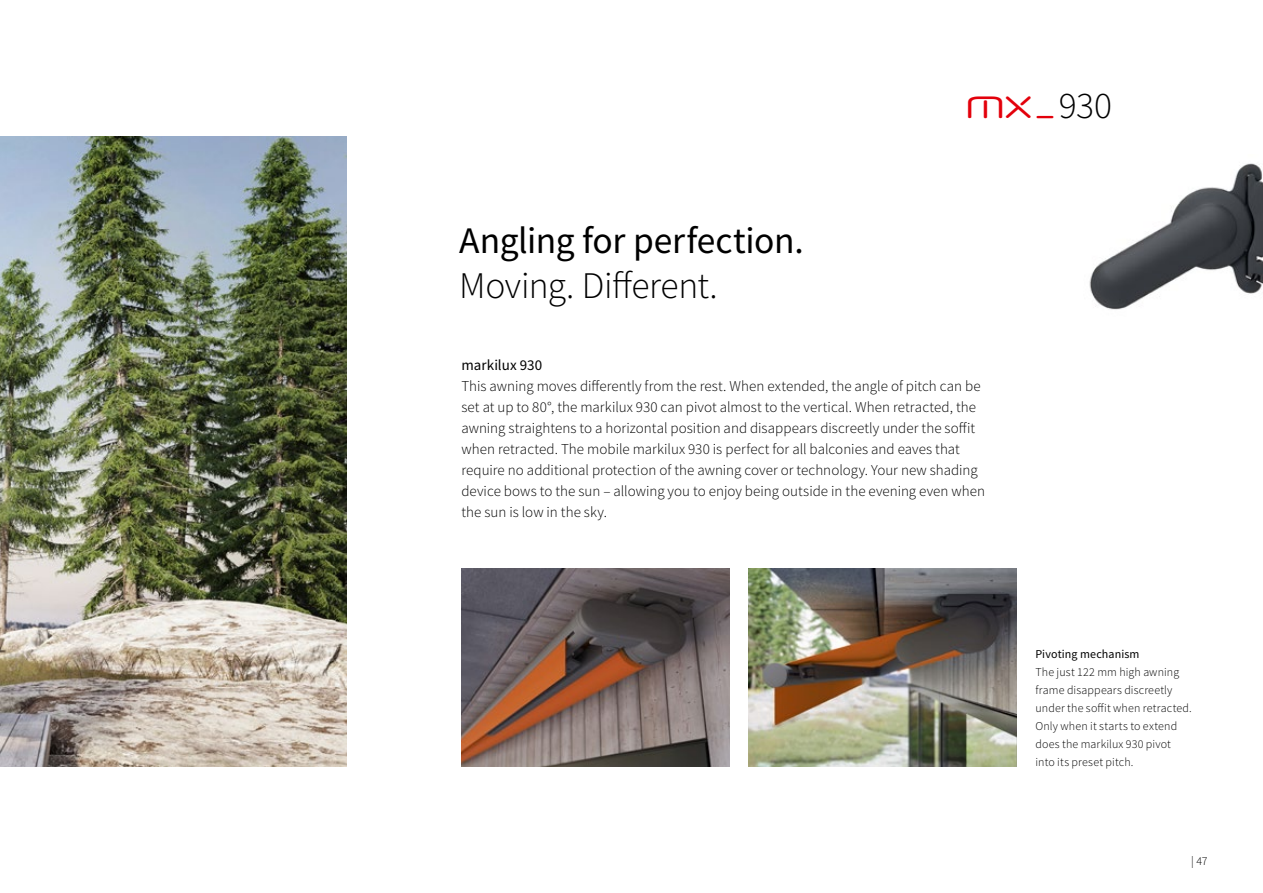
<style>
.page{position:relative;width:1263px;height:893px;background:#fff}
.page>*{position:absolute;margin:0;border:0;box-sizing:border-box;transform-origin:0 0}
.t1{font:37.5px "Source Sans Pro";letter-spacing:-.01em;color:#000}
.t2{font:300 37.5px "Source Sans Pro";letter-spacing:-.015em;color:#000}
.t3{font:30px "Neuropol Nova Rg";color:#e3000b}
.t4{font:300 15px/21px "Source Sans Pro";color:#000}
.t5{font:15px "Source Sans Pro";color:#000}
.t6{font:300 12px/18px "Source Sans Pro";letter-spacing:.015em;color:#000}
.t7{font:12px "Source Sans Pro";letter-spacing:.01em;color:#000}
.s1{font-family:"Source Sans Pro";font-weight:300;font-size:37.5px;color:#000}
</style>
<div class="page">
<img style="left:0;top:136px;width:347px;height:630px">
<img style="left:1089px;top:163px;width:174px;height:147px">
<img style="left:461px;top:568px;width:268px;height:198px">
<img style="left:748px;top:568px;width:268px;height:198px">
<h1 class="t1" style="left:459px;top:217px;width:346px">Angling for perfection.</h1>
<h1 class="t2" style="left:459px;top:263px;width:260px">Moving. Different.</h1>
<h2 class="t3" style="left:966px;top:88px;width:148px">MX – <span class="s1">930</span></h2>
<p class="t5" style="left:461px;top:356px;width:82px">markilux 930</p>
<p class="t4" style="left:461px;top:376px;width:525px">This awning moves differently from the rest. When extended, the angle of pitch can be set at up to 80°, the markilux 930 can pivot almost to the vertical. When retracted, the awning straightens to a horizontal position and disappears discreetly under the soffit when retracted. The mobile markilux 930 is perfect for all balconies and eaves that require no additional protection of the awning cover or technology. Your new shading device bows to the sun – allowing you to enjoy being outside in the evening even when the sun is low in the sky.</p>
<p class="t7" style="left:1035px;top:646px;width:106px">Pivoting mechanism</p>
<p class="t6" style="left:1035px;top:663px;width:158px">The just 122 mm high awning frame disappears discreetly under the soffit when retracted.<br>Only when it starts to extend does the markilux 930 pivot into its preset pitch.</p>
<p class="t6" style="left:1191px;top:852px;width:18px">| 47</p>
</div>
